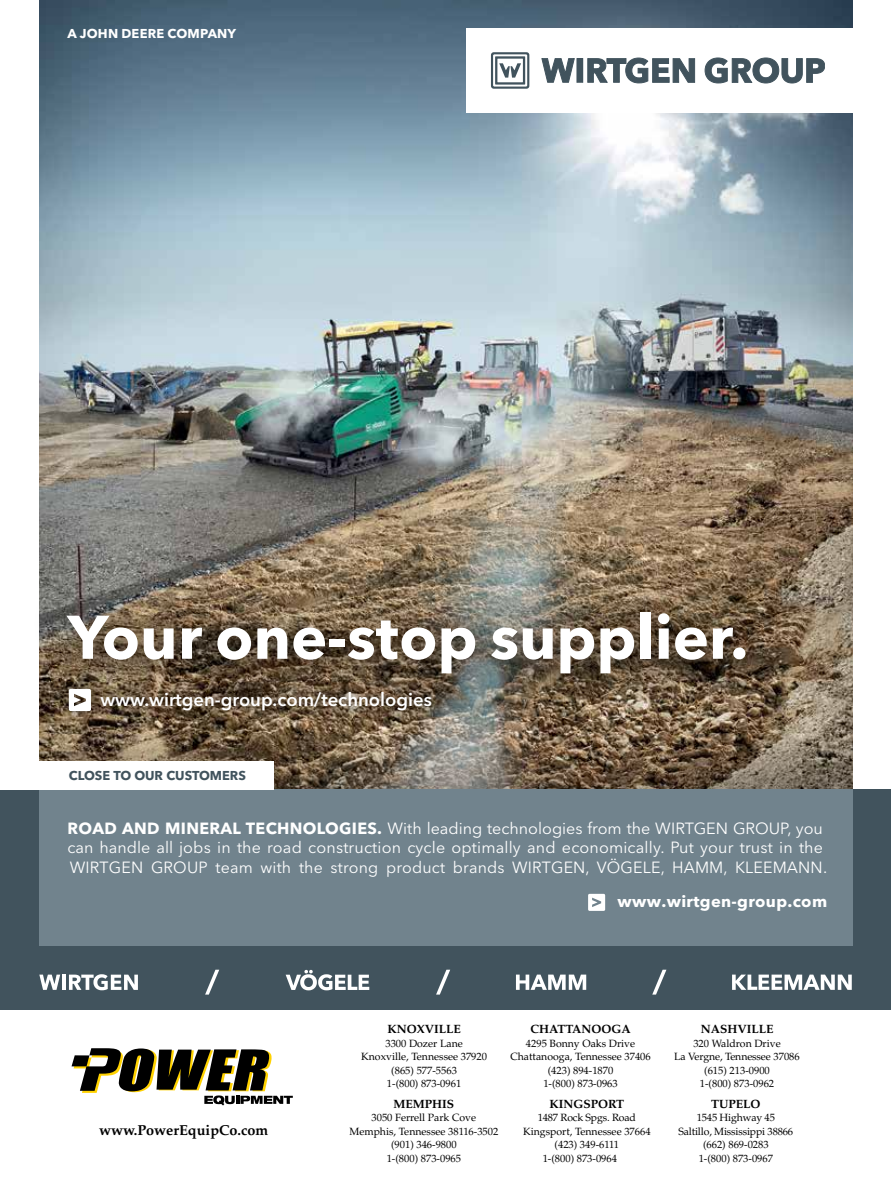
<style>
.page{position:relative;width:891px;height:1188px;background:#fff}
.page>*{position:absolute;margin:0;border:0;box-sizing:border-box;transform-origin:0 0}
.t1{font:700 60.9px "Avenir Next LT Pro";color:#fff}
.t2{font:600 18.45px "Avenir Next LT Pro";color:#fff}
.t3{font:16.05px/19.5px "Avenir Next LT Pro";letter-spacing:.01em;color:#fff}
.t4{font:700 16.05px "Avenir Next LT Pro";letter-spacing:.02em;color:#fff}
.t5{font:700 14.4px "Palatino LT Std";color:#000}
.t6{font:700 12.75px "Avenir Next LT Pro";color:#41535d}
.t7{font:700 12.75px "Avenir Next LT Pro";letter-spacing:.01em;color:#fff}
.t8{font:700 12px "Palatino LT Std";color:#000}
.t9{font:10.5px/13.5px "Palatino LT Std";color:#000;text-align:center}
.s1{font-weight:700}
</style>
<div class="page">
<img style="left:39px;top:0;width:814px;height:729px">
<svg style="left:39px;top:729px;width:814px;height:60px;background:#756653"></svg>
<div style="left:29px;top:579px;width:755px;height:140px;background:#000;opacity:.5"></div>
<div style="left:467px;top:28px;width:424px;height:85px;background:#fff"></div>
<svg style="left:705px;top:58px;width:120px;height:25px"></svg>
<svg style="left:541px;top:58px;width:34px;height:25px"></svg>
<div style="left:577px;top:59px;width:6px;height:23px;background:#41535d"></div>
<svg style="left:587px;top:58px;width:108px;height:25px"></svg>
<svg style="left:491px;top:52px;width:38px;height:37px"></svg>
<div style="left:0;top:791px;width:891px;height:229px;background:#41535d"></div>
<div style="left:39px;top:789px;width:814px;height:157px;background:#71838d"></div>
<svg style="left:39px;top:975px;width:21px;height:15px"></svg>
<hr style="left:62px;top:975px;width:4px;height:15px;background:#fff">
<svg style="left:69px;top:974px;width:69px;height:16px"></svg>
<svg style="left:286px;top:970px;width:83px;height:20px"></svg>
<svg style="left:516px;top:975px;width:70px;height:15px"></svg>
<svg style="left:732px;top:975px;width:120px;height:15px"></svg>
<svg style="left:205px;top:970px;width:14px;height:25px"></svg>
<svg style="left:436px;top:970px;width:14px;height:25px"></svg>
<svg style="left:652px;top:970px;width:14px;height:25px"></svg>
<div style="left:0;top:761px;width:274px;height:28px;background:#fff"></div>
<svg style="left:588px;top:894px;width:17px;height:17px"></svg>
<div style="left:46px;top:666px;width:407px;height:68px;background:#000;opacity:.6"></div>
<svg style="left:69px;top:689px;width:22px;height:22px"></svg>
<div style="left:0;top:1010px;width:891px;height:178px;background:#fff"></div>
<svg style="left:72px;top:1048px;width:221px;height:58px"></svg>
<p class="t7" style="left:68px;top:26px;width:170px">A JOHN DEERE COMPANY</p>
<h1 class="t1" style="left:68px;top:600px;width:682px">Your one-stop supplier.</h1>
<h2 class="t2" style="left:100px;top:688px;width:333px">www.wirtgen-group.com/technologies</h2>
<p class="t6" style="left:69px;top:767px;width:179px">CLOSE TO OUR CUSTOMERS</p>
<p class="t3" style="left:68px;top:819px;width:761px"><span class="s1">ROAD AND MINERAL TECHNOLOGIES.</span> With leading technologies from the WIRTGEN GROUP, you can handle all jobs in the road construction cycle optimally and economically. Put your trust in the<br>WIRTGEN GROUP team with the strong product brands WIRTGEN, VÖGELE, HAMM, KLEEMANN.</p>
<h3 class="t4" style="left:618px;top:891px;width:211px">www.wirtgen-group.com</h3>
<h3 class="t5" style="left:99px;top:1121px;width:171px">www.PowerEquipCo.com</h3>
<p class="t8" style="left:387px;top:1022px;width:75px">KNOXVILLE</p>
<p class="t9" style="left:361px;top:1037px;width:127px">3300 Dozer Lane<br>Knoxville, Tennessee 37920 (865) 577-5563<br>1-(800) 873-0961</p>
<p class="t8" style="left:394px;top:1097px;width:62px">MEMPHIS</p>
<p class="t9" style="left:349px;top:1111px;width:150px">3050 Ferrell Park Cove<br>Memphis, Tennessee 38116-3502 (901) 346-9800<br>1-(800) 873-0965</p>
<p class="t8" style="left:530px;top:1022px;width:102px">CHATTANOOGA</p>
<p class="t9" style="left:510px;top:1037px;width:142px">4295 Bonny Oaks Drive<br>Chattanooga, Tennessee 37406 (423) 894-1870<br>1-(800) 873-0963</p>
<p class="t8" style="left:550px;top:1097px;width:76px">KINGSPORT</p>
<p class="t9" style="left:538px;top:1111px;width:100px">1487 Rock Spgs. Road</p>
<p class="t9" style="left:523px;top:1125px;width:129px">Kingsport, Tennessee 37664</p>
<p class="t9" style="left:555px;top:1138px;width:66px">(423) 349-6111</p>
<p class="t9" style="left:543px;top:1152px;width:76px">1-(800) 873-0964</p>
<p class="t8" style="left:701px;top:1022px;width:74px">NASHVILLE</p>
<p class="t9" style="left:674px;top:1037px;width:127px">320 Waldron Drive<br>La Vergne, Tennessee 37086 (615) 213-0900<br>1-(800) 873-0962</p>
<p class="t8" style="left:711px;top:1097px;width:51px">TUPELO</p>
<p class="t9" style="left:678px;top:1111px;width:116px">1545 Highway 45<br>Saltillo, Mississippi 38866 (662) 869-0283<br>1-(800) 873-0967</p>
</div>
